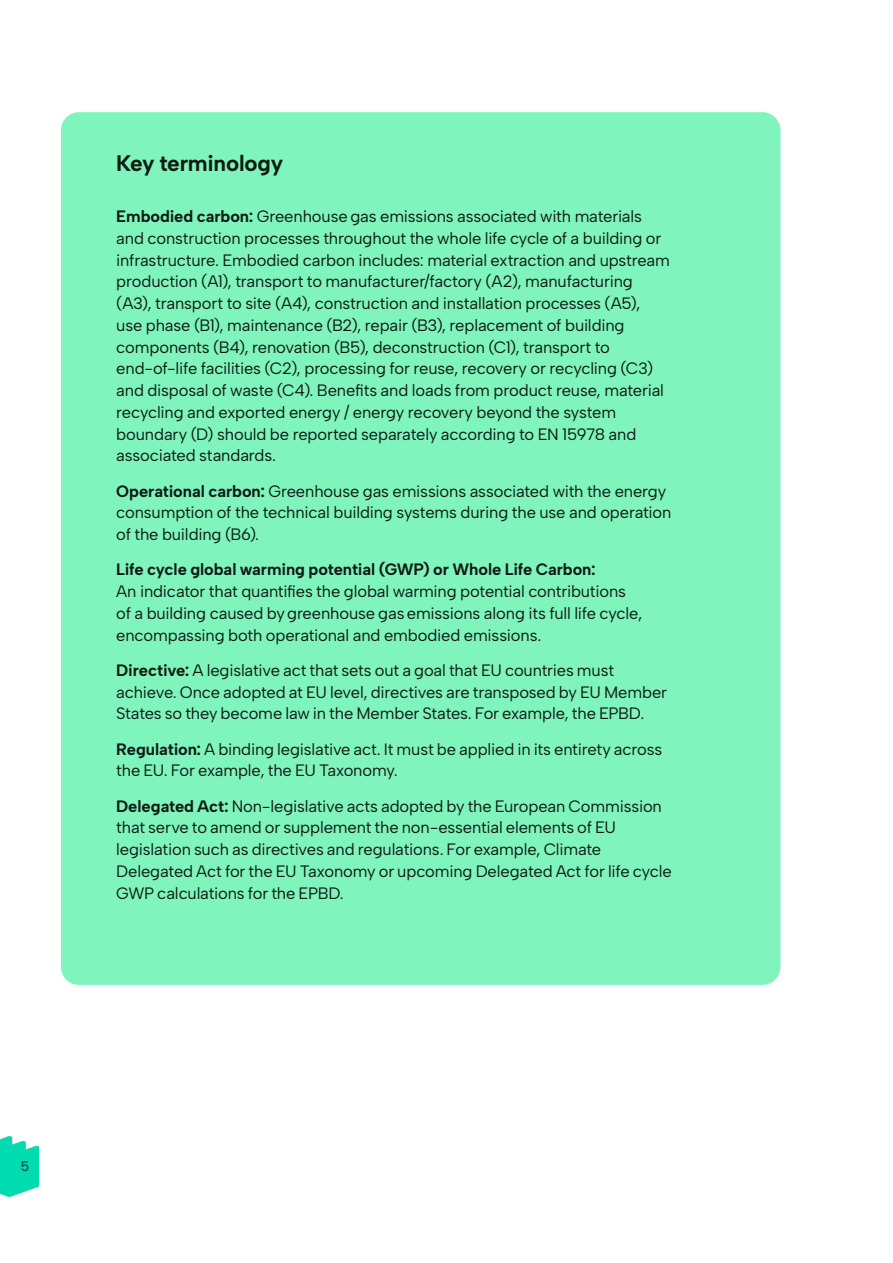
<style>
.page{position:relative;width:893px;height:1263px;background:#fff}
.page>*{position:absolute;margin:0;border:0;box-sizing:border-box;transform-origin:0 0}
.t1{font:700 22.5px "Albert Sans";letter-spacing:-.015em;color:#0e1b13}
.t2{font:16.5px/21.8px "Albert Sans";letter-spacing:-.01em;color:#0e1b13}
.t3{font:500 13.8px "Albert Sans";color:#004b40}
.s1{font-weight:700}
</style>
<div class="page">
<img style="left:0;top:1136px;width:39px;height:60px">
<div style="left:61px;top:112px;width:719px;height:873px;background:#80f4bd;border-radius:18px"></div>
<p class="t1" style="left:116px;top:149px;width:168px">Key terminology</p>
<p class="t2" style="left:116px;top:205px;width:555px"><span class="s1">Embodied carbon:</span> Greenhouse gas emissions associated with materials and construction processes throughout the whole life cycle of a building or infrastructure. Embodied carbon includes: material extraction and upstream production (A1), transport to manufacturer/factory (A2), manufacturing (A3), transport to site (A4), construction and installation processes (A5), use phase (B1), maintenance (B2), repair (B3), replacement of building components (B4), renovation (B5), deconstruction (C1), transport to end-of-life facilities (C2), processing for reuse, recovery or recycling (C3) and disposal of waste (C4). Benefits and loads from product reuse, material recycling and exported energy / energy recovery beyond the system boundary (D) should be reported separately according to EN 15978 and associated standards.</p>
<p class="t2" style="left:116px;top:480px;width:557px"><span class="s1">Operational carbon:</span> Greenhouse gas emissions associated with the energy consumption of the technical building systems during the use and operation of the building (B6).</p>
<p class="t2" style="left:116px;top:559px;width:528px"><span class="s1">Life cycle global warming potential (GWP) or Whole Life Carbon:<br></span>An indicator that quantifies the global warming potential contributions of a building caused by greenhouse gas emissions along its full life cycle, encompassing both operational and embodied emissions.</p>
<p class="t2" style="left:116px;top:659px;width:552px"><span class="s1">Directive:</span> A legislative act that sets out a goal that EU countries must achieve. Once adopted at EU level, directives are transposed by EU Member<br>States so they become law in the Member States. For example, the EPBD.</p>
<p class="t2" style="left:116px;top:738px;width:547px"><span class="s1">Regulation:</span> A binding legislative act. It must be applied in its entirety across the EU. For example, the EU Taxonomy.</p>
<p class="t2" style="left:116px;top:795px;width:557px"><span class="s1">Delegated Act:</span> Non-legislative acts adopted by the European Commission that serve to amend or supplement the non-essential elements of EU legislation such as directives and regulations. For example, Climate Delegated Act for the EU Taxonomy or upcoming Delegated Act for life cycle GWP calculations for the EPBD.</p>
<p class="t3" style="left:21px;top:1158px;width:10px">5</p>
</div>
